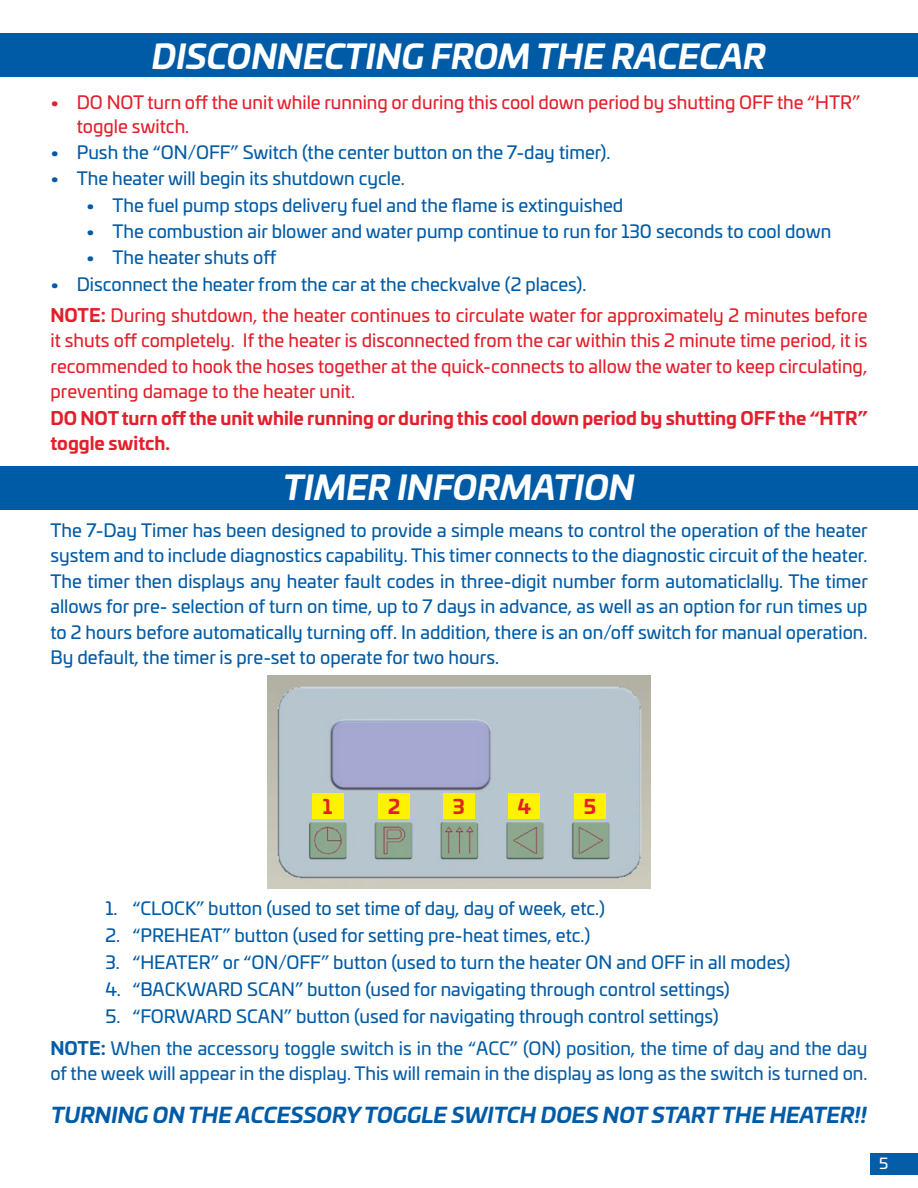
<style>
.page{position:relative;width:918px;height:1188px;background:#fff}
.page>*{position:absolute;margin:0;border:0;box-sizing:border-box;transform-origin:0 0}
.t1{font:italic 700 33px "Univia Pro";color:#fff}
.t2{font:italic 700 21px "Univia Pro";color:#005ba7}
.t3{font:700 19.5px "Univia Pro";color:#e31f2b}
.t4{font:18px/25.5px "Univia Pro";color:#005ba7;text-align:justify}
.t5{font:18px/25.5px "Univia Pro";color:#e31f2b;text-align:justify}
.t6{font:18px/25.5px "Univia Pro";color:#055da8}
.t7{font:700 18px/25.5px "Univia Pro";color:#e31f2b}
.t8{font:15px "Univia Pro";color:#fff}
.s1{font-weight:700}
</style>
<div class="page">
<div style="left:870px;top:1153px;width:48px;height:21px;background:#055da8"></div>
<div style="left:0;top:466px;width:918px;height:44px;background:#005ba7"></div>
<div style="left:0;top:34px;width:918px;height:43px;background:#005ba7"></div>
<img style="left:268px;top:675px;width:382px;height:214px">
<div style="left:312px;top:794px;width:31px;height:25px;background:#fff200"></div>
<div style="left:378px;top:794px;width:32px;height:25px;background:#fff200"></div>
<div style="left:443px;top:794px;width:32px;height:25px;background:#fff200"></div>
<div style="left:508px;top:794px;width:32px;height:25px;background:#fff200"></div>
<div style="left:574px;top:794px;width:32px;height:25px;background:#fff200"></div>
<h1 class="t1" style="left:152px;top:30px;width:616px">DISCONNECTING FROM THE RACECAR</h1>
<p class="t5" style="left:77px;top:89px;width:785px;line-height:24px;text-indent:-27px">• DO NOT turn off the unit while running or during this cool down period by shutting OFF the “HTR” toggle switch.</p>
<p class="t4" style="left:50px;top:139px;width:562px">• Push the “ON/OFF” Switch (the center button on the 7-day timer).</p>
<p class="t4" style="left:50px;top:165px;width:357px">• The heater will begin its shutdown cycle.</p>
<p class="t4" style="left:86px;top:192px;width:539px">• The fuel pump stops delivery fuel and the flame is extinguished</p>
<p class="t4" style="left:86px;top:218px;width:747px">• The combustion air blower and water pump continue to run for 130 seconds to cool down</p>
<p class="t4" style="left:86px;top:244px;width:192px">• The heater shuts off</p>
<p class="t4" style="left:50px;top:270px;width:538px">• Disconnect the heater from the car at the checkvalve (2 places).</p>
<p class="t5" style="left:50px;top:302px;width:819px"><span class="s1">NOTE:</span> During shutdown, the heater continues to circulate water for approximately 2 minutes before it shuts off completely. If the heater is disconnected from the car within this 2 minute time period, it is recommended to hook the hoses together at the quick-connects to allow the water to keep circulating, preventing damage to the heater unit.</p>
<p class="t7" style="left:50px;top:404px;width:819px">DO NOT turn off the unit while running or during this cool down period by shutting OFF the “HTR” toggle switch.</p>
<h1 class="t1" style="left:283px;top:462px;width:353px">TIMER INFORMATION</h1>
<p class="t4" style="left:50px;top:516px;width:819px">The 7-Day Timer has been designed to provide a simple means to control the operation of the heater system and to include diagnostics capability. This timer connects to the diagnostic circuit of the heater.<br>The timer then displays any heater fault codes in three-digit number form automaticlally. The timer allows for pre- selection of turn on time, up to 7 days in advance, as well as an option for run times up to 2 hours before automatically turning off. In addition, there is an on/off switch for manual operation.<br>By default, the timer is pre-set to operate for two hours.</p>
<p class="t3" style="left:323px;top:791px;width:11px">1</p>
<p class="t3" style="left:388px;top:791px;width:14px">2</p>
<p class="t3" style="left:453px;top:791px;width:14px">3</p>
<p class="t3" style="left:518px;top:791px;width:15px">4</p>
<p class="t3" style="left:584px;top:791px;width:14px">5</p>
<p class="t4" style="left:105px;top:894px;width:501px">1. “CLOCK” button (used to set time of day, day of week, etc.)</p>
<p class="t4" style="left:105px;top:921px;width:487px">2. “PREHEAT” button (used for setting pre-heat times, etc.)</p>
<p class="t4" style="left:105px;top:948px;width:687px">3. “HEATER” or “ON/OFF” button (used to turn the heater ON and OFF in all modes)</p>
<p class="t4" style="left:105px;top:975px;width:626px">4. “BACKWARD SCAN” button (used for navigating through control settings)</p>
<p class="t4" style="left:105px;top:1002px;width:615px">5. “FORWARD SCAN” button (used for navigating through control settings)</p>
<p class="t6" style="left:50px;top:1034px;width:819px"><span class="s1">NOTE:</span> When the accessory toggle switch is in the “ACC” (ON) position, the time of day and the day of the week will appear in the display. This will remain in the display as long as the switch is turned on.</p>
<p class="t2" style="left:51px;top:1099px;width:817px">TURNING ON THE ACCESSORY TOGGLE SWITCH DOES NOT START THE HEATER!!</p>
<p class="t8" style="left:879px;top:1152px;width:11px">5</p>
</div>
